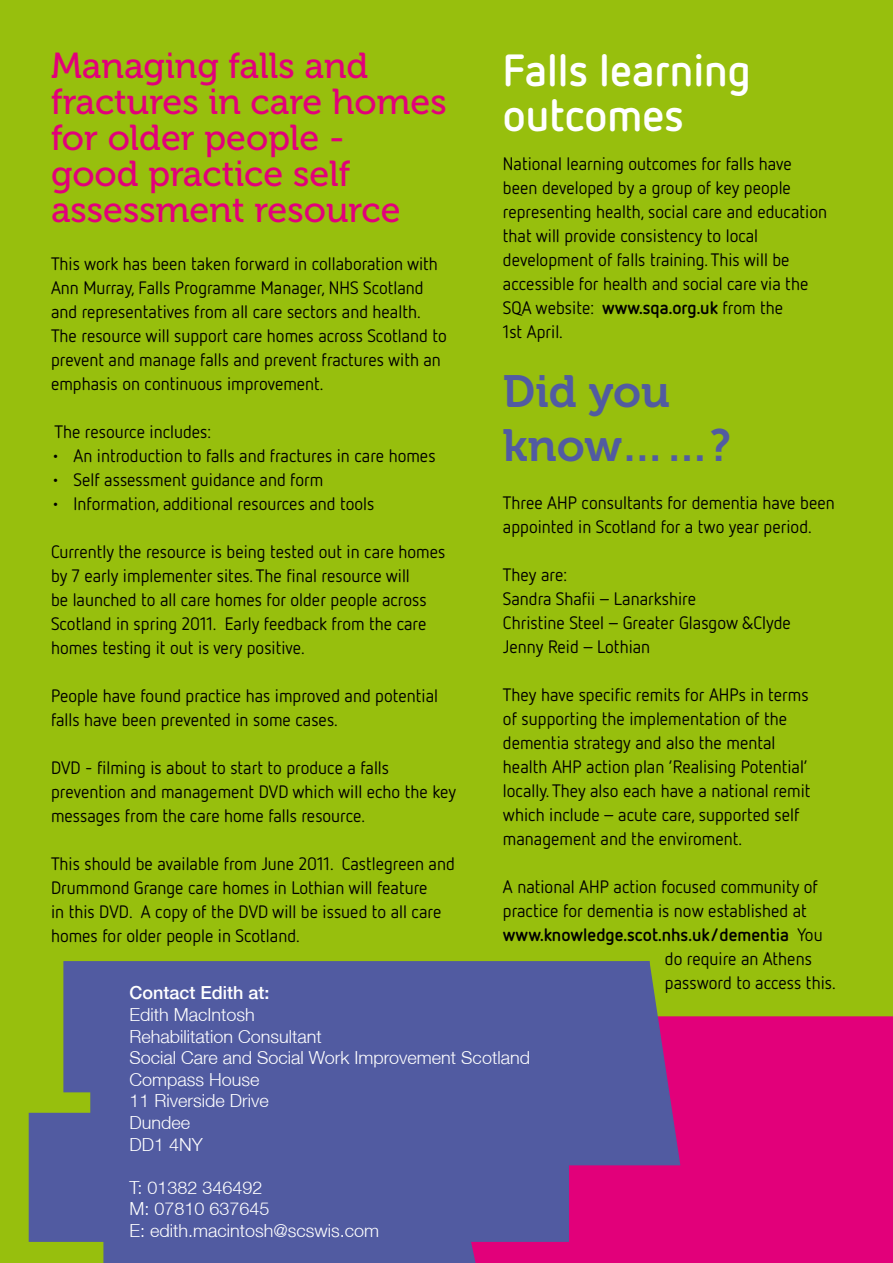
<style>
.page{position:relative;width:893px;height:1263px;background:#97bf0d}
.page>*{position:absolute;margin:0;border:0;box-sizing:border-box;transform-origin:0 0}
.t1{font:700 45px/45px "Netto OT";color:#fff}
.t2{font:45px/54px "Museo 700";color:#515ba1}
.t3{font:36px/36px "Museo 500";color:#e2007a}
.t4{font:18px/24px "Netto OT";color:#000}
.t5{font:300 18px/21.6px "Helvetica Neue LT";color:#fff}
.t6{font:700 18px "Netto OT";color:#000}
.t7{font:500 18px "Helvetica Neue LT";color:#fff}
.s1{font-weight:700}
.s2{font-weight:400}
</style>
<div class="page">
<div style="left:491px;top:1016px;width:402px;height:247px;background:#e2007a"></div>
<div style="left:63px;top:961px;width:586px;height:131px;background:#515ba1;border:2px solid #515ba1"></div>
<svg style="left:89px;top:961px;width:592px;height:205px"></svg>
<div style="left:29px;top:1113px;width:540px;height:129px;background:#515ba1"></div>
<div style="left:103px;top:1239px;width:388px;height:24px;background:#515ba1"></div>
<h2 class="t3" style="left:51px;top:48px;width:397px">Managing falls and fractures in care homes for older people -<br>good practice self assessment resource</h2>
<p class="t4" style="left:51px;top:251px;width:397px">This work has been taken forward in collaboration with Ann Murray, Falls Programme Manager, NHS Scotland and representatives from all care sectors and health.<br>The resource will support care homes across Scotland to prevent and manage falls and prevent fractures with an emphasis on continuous improvement.</p>
<p class="t4" style="left:54px;top:419px;width:158px">The resource includes:</p>
<p class="t4" style="left:51px;top:443px;width:386px">• An introduction to falls and fractures in care homes</p>
<p class="t4" style="left:51px;top:467px;width:274px">• Self assessment guidance and form</p>
<p class="t4" style="left:51px;top:491px;width:325px">• Information, additional resources and tools</p>
<p class="t4" style="left:51px;top:539px;width:396px">Currently the resource is being tested out in care homes by 7 early implementer sites. The final resource will<br>be launched to all care homes for older people across Scotland in spring 2011. Early feedback from the care homes testing it out is very positive.</p>
<p class="t4" style="left:51px;top:683px;width:389px">People have found practice has improved and potential falls have been prevented in some cases.</p>
<p class="t4" style="left:51px;top:755px;width:407px">DVD - filming is about to start to produce a falls prevention and management DVD which will echo the key messages from the care home falls resource.</p>
<p class="t4" style="left:51px;top:851px;width:405px">This should be available from June 2011. Castlegreen and Drummond Grange care homes in Lothian will feature<br>in this DVD. A copy of the DVD will be issued to all care homes for older people in Scotland.</p>
<h1 class="t1" style="left:503px;top:46px;width:249px">Falls learning outcomes</h1>
<p class="t4" style="left:503px;top:151px;width:326px">National learning outcomes for falls have been developed by a group of key people representing health, social care and education that will provide consistency to local development of falls training. This will be accessible for health and social care via the SQA website: <span class="s1">www.sqa.org.uk</span> from the<br>1st April.</p>
<h1 class="t2" style="left:503px;top:365px;width:229px">Did you know……?</h1>
<p class="t4" style="left:503px;top:490px;width:333px">Three AHP consultants for dementia have been appointed in Scotland for a two year period.</p>
<p class="t4" style="left:503px;top:562px;width:289px">They are:<br>Sandra Shafii–Lanarkshire<br>Christine Steel–Greater Glasgow &amp;Clyde<br>Jenny Reid–Lothian</p>
<p class="t4" style="left:503px;top:682px;width:309px">They have specific remits for AHPs in terms of supporting the implementation of the dementia strategy and also the mental health AHP action plan ’Realising Potential’ locally. They also each have a national remit which include – acute care, supported self management and the enviroment.</p>
<p class="t4" style="left:503px;top:874px;width:317px">A national AHP action focused community of</p>
<p class="t4" style="left:503px;top:898px;width:305px">practice for dementia is now established at</p>
<p class="t6" style="left:503px;top:923px;width:321px">www.knowledge.scot.nhs.uk/dementia <span class="s2">You</span></p>
<p class="t4" style="left:665px;top:946px;width:148px">do require an Athens</p>
<p class="t4" style="left:665px;top:970px;width:172px">password to access this.</p>
<p class="t7" style="left:129px;top:982px;width:142px">Contact Edith at:</p>
<p class="t5" style="left:129px;top:1003px;width:402px">Edith MacIntosh<br>Rehabilitation Consultant<br>Social Care and Social Work Improvement Scotland<br>Compass House<br>11 Riverside Drive<br>Dundee<br>DD1 4NY</p>
<p class="t5" style="left:129px;top:1176px;width:251px">T: 01382 346492<br>M: 07810 637645<br>E: edith.macintosh@scswis.com</p>
</div>
